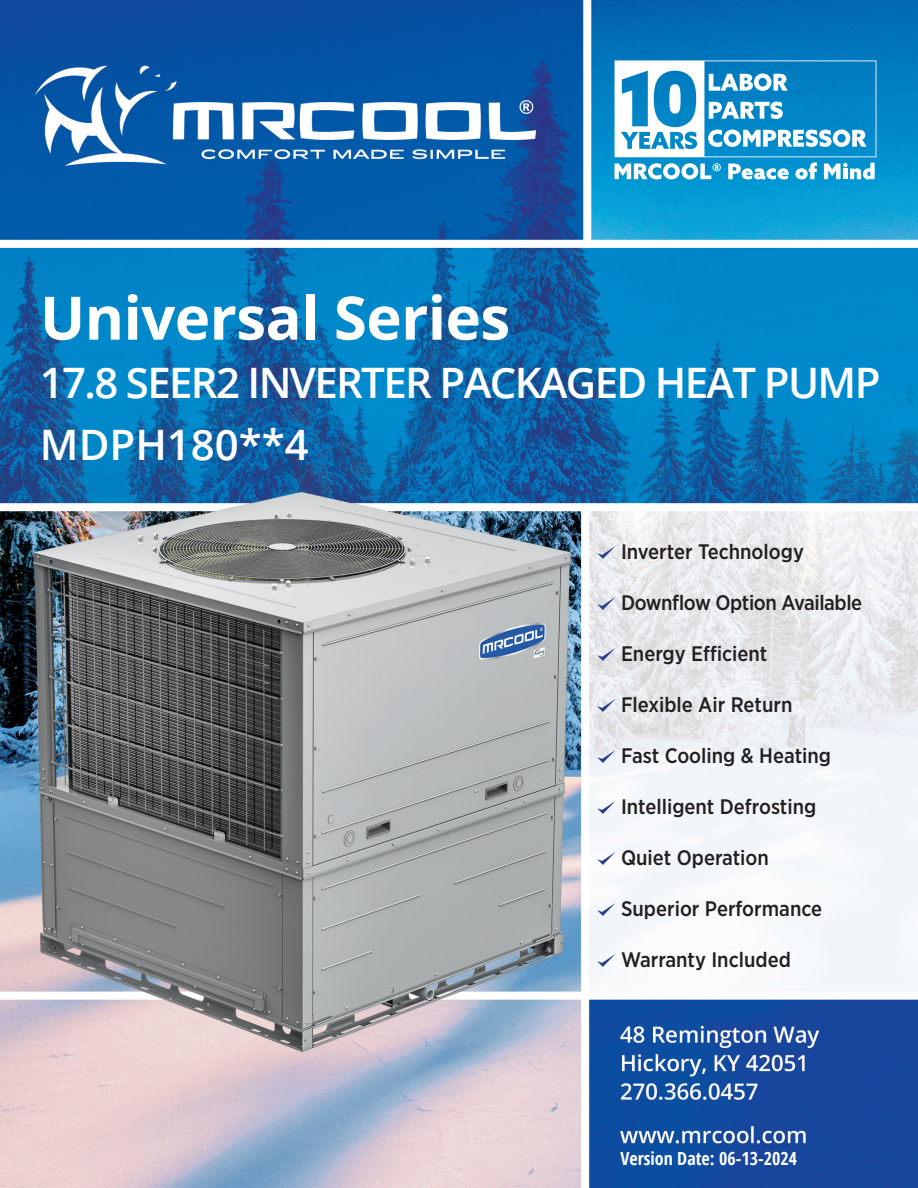
<style>
.page{position:relative;width:918px;height:1188px;background:#fff}
.page>*{position:absolute;margin:0;border:0;box-sizing:border-box;transform-origin:0 0}
.t1{font:700 60px "Open Sans";letter-spacing:-.01em;color:#fff}
.t2{font:600 42px/61.5px "Open Sans";letter-spacing:-.04em;color:#fff}
.t3{font:500 21px "Gotham Narrow";color:#231f20}
.t4{font:500 21px "Gotham Narrow";letter-spacing:-.02em;color:#231f20}
.t5{font:700 condensed 18px "Open Sans";color:#fff}
</style>
<div class="page">
<img style="left:0;top:0;width:918px;height:1188px">
<svg style="left:597px;top:546px;width:19px;height:13px"></svg>
<svg style="left:597px;top:597px;width:19px;height:13px"></svg>
<svg style="left:597px;top:648px;width:19px;height:13px"></svg>
<svg style="left:597px;top:699px;width:19px;height:13px"></svg>
<svg style="left:597px;top:750px;width:19px;height:13px"></svg>
<svg style="left:597px;top:801px;width:19px;height:13px"></svg>
<svg style="left:597px;top:852px;width:19px;height:13px"></svg>
<svg style="left:597px;top:903px;width:19px;height:13px"></svg>
<svg style="left:597px;top:954px;width:19px;height:13px"></svg>
<svg style="left:615px;top:60px;width:261px;height:119px"></svg>
<p class="t1" style="left:40px;top:277px;width:472px">Universal Series</p>
<p class="t2" style="left:40px;top:351px;width:842px">17.8 SEER2 INVERTER PACKAGED HEAT PUMP<br>MDPH180**4</p>
<p class="t3" style="left:621px;top:538px;width:184px">Inverter Technology</p>
<p class="t4" style="left:621px;top:589px;width:243px">Downflow Option Available</p>
<p class="t3" style="left:621px;top:640px;width:148px">Energy Efficient</p>
<p class="t3" style="left:621px;top:691px;width:173px">Flexible Air Return</p>
<p class="t3" style="left:621px;top:742px;width:212px">Fast Cooling &amp; Heating</p>
<p class="t3" style="left:621px;top:793px;width:197px">Intelligent Defrosting</p>
<p class="t3" style="left:621px;top:844px;width:149px">Quiet Operation</p>
<p class="t3" style="left:621px;top:895px;width:203px">Superior Performance</p>
<p class="t3" style="left:621px;top:946px;width:171px">Warranty Included</p>
<p class="t5" style="left:621px;top:1146px;width:178px">Version Date: 06-13-2024</p>
</div>
